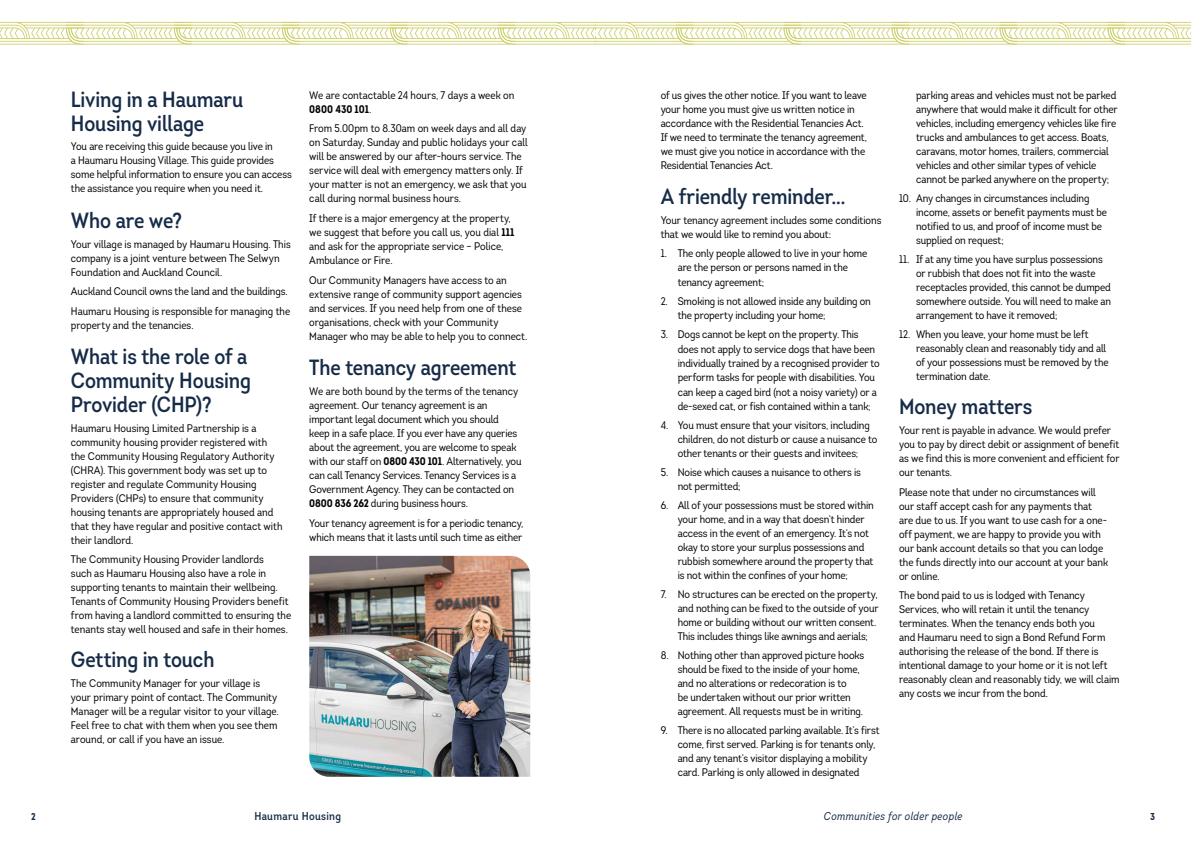
<style>
.page{position:relative;width:1191px;height:842px;background:#fff}
.page>*{position:absolute;margin:0;border:0;box-sizing:border-box;transform-origin:0 0}
.t1{font:600 22px/24px "Intro Cond";letter-spacing:-.005em;color:#162b47}
.t2{font:italic 11.4px "Intro Cond";letter-spacing:.03em;color:#162b47}
.t3{font:600 11.4px "Intro Cond";letter-spacing:.03em;color:#162b47}
.t4{font:11px/14px "Intro Cond";letter-spacing:-.005em;color:#000}
.t5{font:700 10px "Intro Cond";color:#162b47}
.s1{font-weight:700}
</style>
<div class="page">
<img style="left:309px;top:556px;width:221px;height:221px">
<svg style="left:0;top:22px;width:1191px;height:23px"></svg>
<h1 class="t1" style="left:71px;top:87px;width:174px">Living in a Haumaru<br>Housing village</h1>
<p class="t4" style="left:71px;top:140px;width:222px">You are receiving this guide because you live in<br>a Haumaru Housing Village. This guide provides some helpful information to ensure you can access the assistance you require when you need it.</p>
<h1 class="t1" style="left:71px;top:208px;width:112px">Who are we?</h1>
<p class="t4" style="left:71px;top:237px;width:221px">Your village is managed by Haumaru Housing. This company is a joint venture between The Selwyn<br>Foundation and Auckland Council.</p>
<p class="t4" style="left:71px;top:282px;width:221px;line-height:19.7px">Auckland Council owns the land and the buildings.<br>Haumaru Housing is responsible for managing the</p>
<p class="t4" style="left:71px;top:318px;width:124px">property and the tenancies.</p>
<h1 class="t1" style="left:71px;top:344px;width:182px">What is the role of a<br>Community Housing<br>Provider (CHP)?</h1>
<p class="t4" style="left:71px;top:421px;width:213px">Haumaru Housing Limited Partnership is a community housing provider registered with the Community Housing Regulatory Authority (CHRA). This government body was set up to register and regulate Community Housing Providers (CHPs) to ensure that community housing tenants are appropriately housed and that they have regular and positive contact with their landlord.</p>
<p class="t4" style="left:71px;top:552px;width:222px">The Community Housing Provider landlords<br>such as Haumaru Housing also have a role in supporting tenants to maintain their wellbeing.<br>Tenants of Community Housing Providers benefit from having a landlord committed to ensuring the tenants stay well housed and safe in their homes.</p>
<h1 class="t1" style="left:71px;top:648px;width:145px">Getting in touch</h1>
<p class="t4" style="left:71px;top:676px;width:209px">The Community Manager for your village is your primary point of contact. The Community Manager will be a regular visitor to your village.<br>Feel free to chat with them when you see them around, or call if you have an issue.</p>
<p class="t4" style="left:309px;top:88px;width:206px">We are contactable 24 hours, 7 days a week on<br><span class="s1">0800 430 101</span>.</p>
<p class="t4" style="left:309px;top:122px;width:220px">From 5.00pm to 8.30am on week days and all day on Saturday, Sunday and public holidays your call will be answered by our after-hours service. The service will deal with emergency matters only. If your matter is not an emergency, we ask that you call during normal business hours.</p>
<p class="t4" style="left:309px;top:211px;width:206px">If there is a major emergency at the property, we suggest that before you call us, you dial <span class="s1">111 </span>and ask for the appropriate service – Police, Ambulance or Fire.</p>
<p class="t4" style="left:309px;top:273px;width:220px">Our Community Managers have access to an extensive range of community support agencies and services. If you need help from one of these organisations, check with your Community Manager who may be able to help you to connect.</p>
<h1 class="t1" style="left:309px;top:355px;width:209px">The tenancy agreement</h1>
<p class="t4" style="left:309px;top:384px;width:214px">We are both bound by the terms of the tenancy agreement. Our tenancy agreement is an important legal document which you should keep in a safe place. If you ever have any queries about the agreement, you are welcome to speak with our staff on <span class="s1">0800 430 101</span>. Alternatively, you can call Tenancy Services. Tenancy Services is a Government Agency. They can be contacted on <span class="s1">0800 836 262</span> during business hours.</p>
<p class="t4" style="left:309px;top:516px;width:216px">Your tenancy agreement is for a periodic tenancy, which means that it lasts until such time as either</p>
<p class="t4" style="left:660px;top:88px;width:208px">of us gives the other notice. If you want to leave your home you must give us written notice in accordance with the Residential Tenancies Act.<br>If we need to terminate the tenancy agreement, we must give you notice in accordance with the Residential Tenancies Act.</p>
<h1 class="t1" style="left:660px;top:184px;width:186px">A friendly reminder…</h1>
<p class="t4" style="left:660px;top:213px;width:222px">Your tenancy agreement includes some conditions that we would like to remind you about:</p>
<p class="t4" style="left:677px;top:246px;width:191px;line-height:14.3px;text-indent:-17px">1. The only people allowed to live in your home are the person or persons named in the tenancy agreement;</p>
<p class="t4" style="left:677px;top:294px;width:195px;line-height:14.3px;text-indent:-17px">2. Smoking is not allowed inside any building on the property including your home;</p>
<p class="t4" style="left:677px;top:328px;width:204px;line-height:14.3px;text-indent:-17px">3. Dogs cannot be kept on the property. This does not apply to service dogs that have been individually trained by a recognised provider to perform tasks for people with disabilities. You can keep a caged bird (not a noisy variety) or a de-sexed cat, or fish contained within a tank;</p>
<p class="t4" style="left:677px;top:418px;width:201px;text-indent:-17px">4. You must ensure that your visitors, including children, do not disturb or cause a nuisance to other tenants or their guests and invitees;</p>
<p class="t4" style="left:677px;top:465px;width:185px;text-indent:-17px">5. Noise which causes a nuisance to others is not permitted;</p>
<p class="t4" style="left:677px;top:498px;width:198px;text-indent:-17px">6. All of your possessions must be stored within your home, and in a way that doesn’t hinder access in the event of an emergency. It’s not okay to store your surplus possessions and rubbish somewhere around the property that is not within the confines of your home;</p>
<p class="t4" style="left:677px;top:587px;width:202px;text-indent:-17px">7. No structures can be erected on the property, and nothing can be fixed to the outside of your home or building without our written consent.<br>This includes things like awnings and aerials;</p>
<p class="t4" style="left:677px;top:648px;width:188px;text-indent:-17px">8. Nothing other than approved picture hooks should be fixed to the inside of your home, and no alterations or redecoration is to<br>be undertaken without our prior written agreement. All requests must be in writing.</p>
<p class="t4" style="left:677px;top:723px;width:203px;text-indent:-17px">9. There is no allocated parking available. It’s first come, first served. Parking is for tenants only, and any tenant’s visitor displaying a mobility card. Parking is only allowed in designated</p>
<p class="t4" style="left:916px;top:88px;width:203px">parking areas and vehicles must not be parked anywhere that would make it difficult for other vehicles, including emergency vehicles like fire trucks and ambulances to get access. Boats, caravans, motor homes, trailers, commercial vehicles and other similar types of vehicle cannot be parked anywhere on the property;</p>
<p class="t4" style="left:916px;top:191px;width:192px;text-indent:-17px">10. Any changes in circumstances including income, assets or benefit payments must be notified to us, and proof of income must be supplied on request;</p>
<p class="t4" style="left:916px;top:252px;width:196px;text-indent:-17px">11. If at any time you have surplus possessions or rubbish that does not fit into the waste receptacles provided, this cannot be dumped somewhere outside. You will need to make an arrangement to have it removed;</p>
<p class="t4" style="left:916px;top:327px;width:194px;text-indent:-17px">12. When you leave, your home must be left reasonably clean and reasonably tidy and all of your possessions must be removed by the termination date.</p>
<h1 class="t1" style="left:899px;top:395px;width:135px">Money matters</h1>
<p class="t4" style="left:899px;top:423px;width:222px">Your rent is payable in advance. We would prefer you to pay by direct debit or assignment of benefit as we find this is more convenient and efficient for our tenants.</p>
<p class="t4" style="left:899px;top:485px;width:210px">Please note that under no circumstances will our staff accept cash for any payments that are due to us. If you want to use cash for a one&shy;off payment, we are happy to provide you with our bank account details so that you can lodge the funds directly into our account at your bank or online.</p>
<p class="t4" style="left:899px;top:589px;width:222px">The bond paid to us is lodged with Tenancy Services, who will retain it until the tenancy terminates. When the tenancy ends both you<br>and Haumaru need to sign a Bond Refund Form authorising the release of the bond. If there is intentional damage to your home or it is not left reasonably clean and reasonably tidy, we will claim any costs we incur from the bond.</p>
<p class="t5" style="left:31px;top:810px;width:6px">2</p>
<p class="t3" style="left:254px;top:809px;width:88px">Haumaru Housing</p>
<p class="t2" style="left:824px;top:809px;width:140px">Communities for older people</p>
<p class="t5" style="left:1150px;top:810px;width:6px">3</p>
</div>
